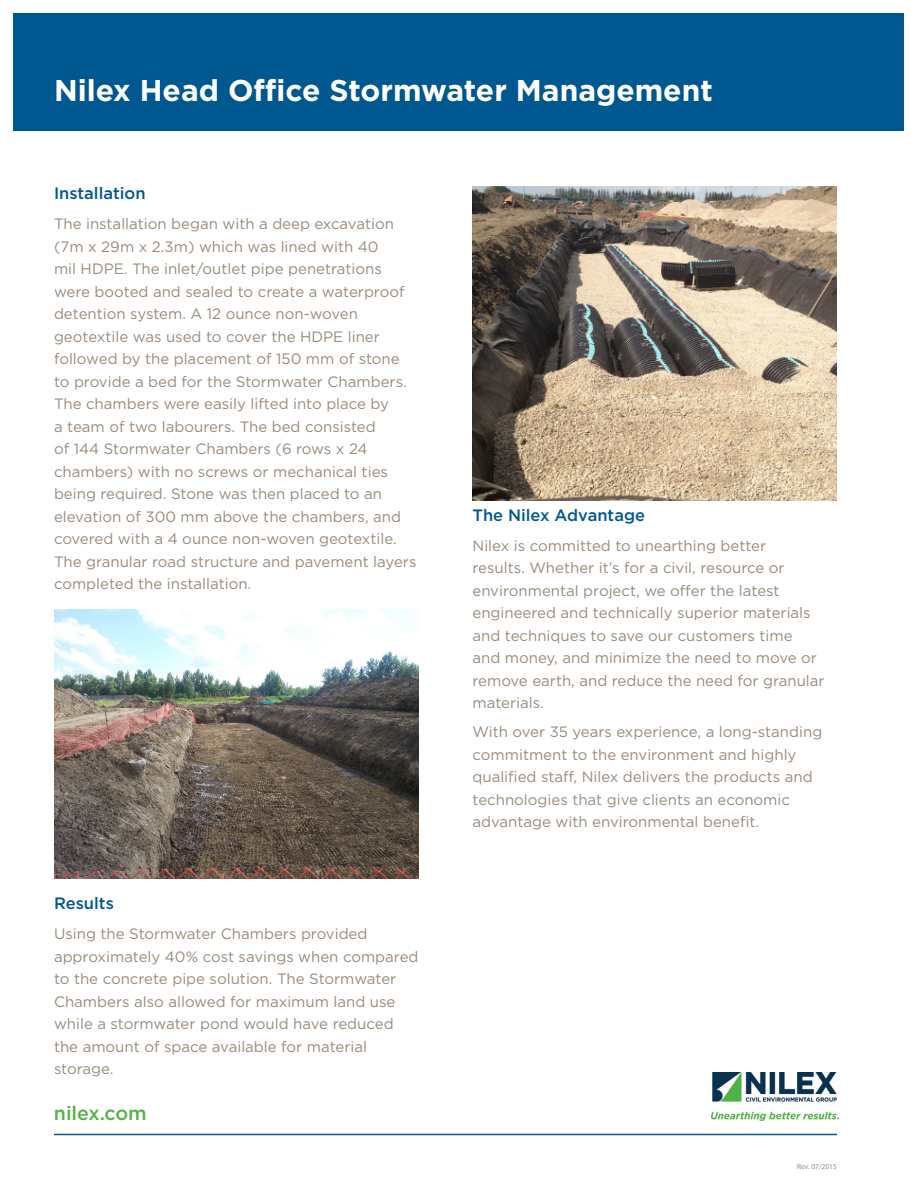
<style>
.page{position:relative;width:918px;height:1188px;background:#fff}
.page>*{position:absolute;margin:0;border:0;box-sizing:border-box;transform-origin:0 0}
.Page_Two_Head{font:700 30px "Gotham";color:#fff}
.Nilex_com{font:500 19.5px "Gotham";color:#53b247}
.Level_3_Head{font:500 16.5px "Gotham";color:#005890}
.Body-main{font:15px/22.5px "Gotham";color:#998b7d}
.Revision{font:7.5px "Myriad Pro";color:#998b7d}
</style>
<div class="page">
<div style="left:14px;top:14px;width:890px;height:117px;background:#005890"></div>
<img style="left:54px;top:609px;width:364px;height:270px">
<img style="left:472px;top:186px;width:365px;height:315px">
<img style="left:712px;top:1072px;width:126px;height:48px">
<hr style="left:54px;top:1134px;width:783px;height:1px;background:#005890">
<p class="Page_Two_Head" style="left:54px;top:71px;width:660px">Nilex Head Office Stormwater Management</p>
<p class="Level_3_Head" style="left:54px;top:183px;width:93px">Installation</p>
<p class="Body-main" style="left:54px;top:212px;width:364px">The installation began with a deep excavation (7m x 29m x 2.3m) which was lined with 40<br>mil HDPE. The inlet/outlet pipe penetrations were booted and sealed to create a waterproof detention system. A 12 ounce non-woven geotextile was used to cover the HDPE liner followed by the placement of 150 mm of stone to provide a bed for the Stormwater Chambers.<br>The chambers were easily lifted into place by<br>a team of two labourers. The bed consisted<br>of 144 Stormwater Chambers (6 rows x 24 chambers) with no screws or mechanical ties being required. Stone was then placed to an elevation of 300 mm above the chambers, and covered with a 4 ounce non-woven geotextile.<br>The granular road structure and pavement layers completed the installation.</p>
<p class="Level_3_Head" style="left:54px;top:893px;width:61px">Results</p>
<p class="Body-main" style="left:54px;top:922px;width:366px">Using the Stormwater Chambers provided approximately 40% cost savings when compared to the concrete pipe solution. The Stormwater Chambers also allowed for maximum land use while a stormwater pond would have reduced the amount of space available for material storage.</p>
<p class="Nilex_com" style="left:54px;top:1101px;width:94px">nilex.com</p>
<p class="Level_3_Head" style="left:472px;top:504px;width:174px">The Nilex Advantage</p>
<p class="Body-main" style="left:472px;top:534px;width:354px">Nilex is committed to unearthing better<br>results. Whether it’s for a civil, resource or environmental project, we offer the latest engineered and technically superior materials and techniques to save our customers time<br>and money, and minimize the need to move or remove earth, and reduce the need for granular materials.</p>
<p class="Body-main" style="left:472px;top:721px;width:351px">With over 35 years experience, a long-standing commitment to the environment and highly qualified staff, Nilex delivers the products and technologies that give clients an economic advantage with environmental benefit.</p>
<p class="Revision" style="left:797px;top:1162px;width:41px">Rev. 07/2015</p>
</div>
